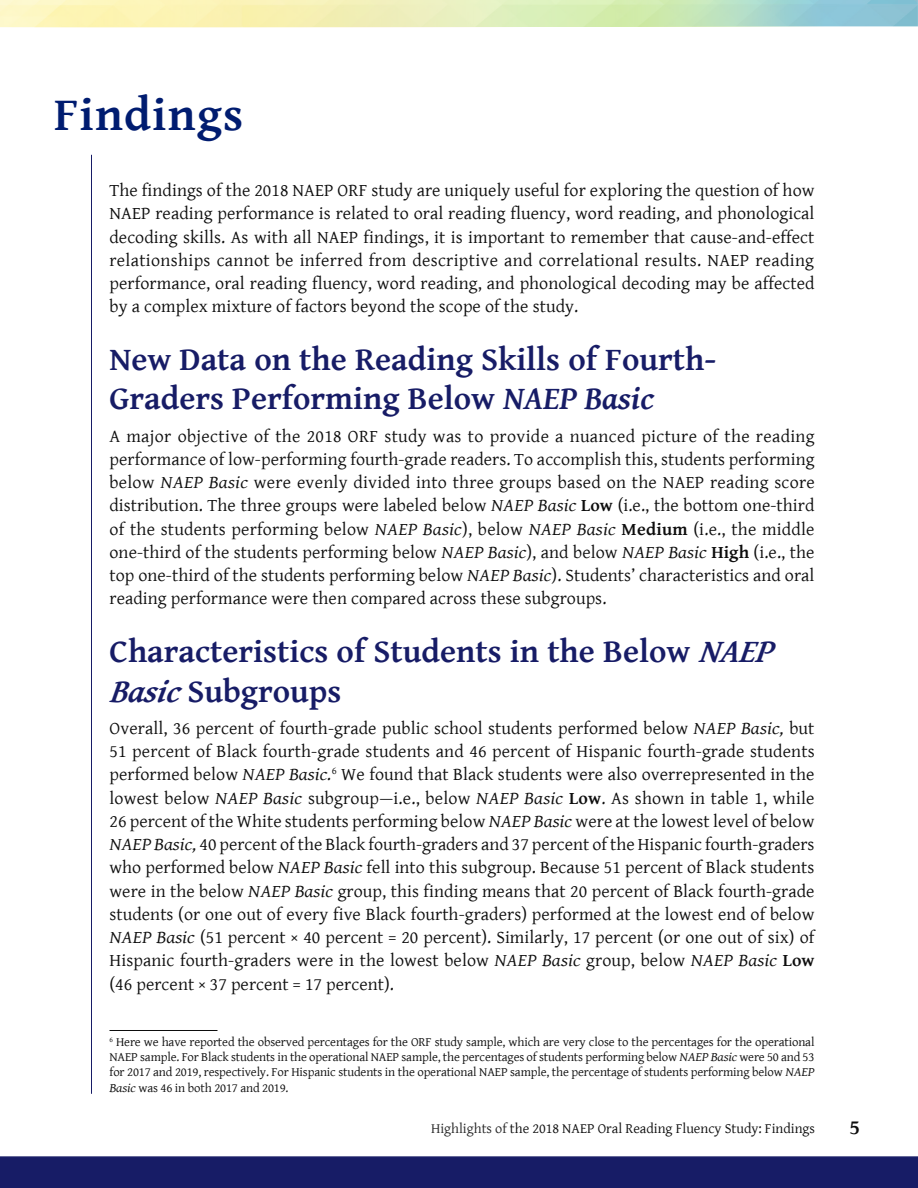
<style>
.page{position:relative;width:918px;height:1188px;background:#fff}
.page>*{position:absolute;margin:0;border:0;box-sizing:border-box;transform-origin:0 0}
.t1{font:700 48px "Gentium Basic";letter-spacing:.025em;color:#001c70}
.t2{font:700 33px/39.6px "Gentium Basic";color:#171c66}
.t3{font:700 21px "Gentium Basic";color:#0d0d0d}
.t4{font:18px/23.2px "Gentium Basic";letter-spacing:.005em;color:#0d0d0d;text-align:justify}
.t5{font:14.25px "Gentium Basic";color:#0d0d0d}
.t6{font:12.75px/15.3px "Gentium Basic";letter-spacing:-.01em;color:#0d0d0d;text-align:justify}
.t7{font:10.5px "Gentium Basic";color:#0d0d0d}
.s1{font-style:italic}
.s2{font-weight:700}
.s3{color:#262626}
</style>
<div class="page">
<div style="left:0;top:1156px;width:918px;height:32px;background:#171c66"></div>
<hr style="left:110px;top:1030px;width:108px;height:1px;background:#0d0d0d">
<hr style="left:91px;top:155px;width:1px;height:939px;background:#171c66">
<svg style="left:0;top:0;width:918px;height:28px;background:#dbe9bf"></svg>
<h2 class="t1" style="left:54px;top:78px;width:191px">Findings</h2>
<p class="t4" style="left:110px;top:178px;width:707px">The findings of the 2018 NAEP ORF study are uniquely useful for exploring the question of how NAEP reading performance is related to oral reading fluency, word reading, and phonological decoding skills. As with all NAEP findings, it is important to remember that cause-and-effect relationships cannot be inferred from descriptive and correlational results. NAEP reading performance, oral reading fluency, word reading, and phonological decoding may be affected by a complex mixture of factors beyond the scope of the study.</p>
<h3 class="t2" style="left:110px;top:338px;width:608px">New Data on the Reading Skills of Fourth-<br>Graders Performing Below <span class="s1">NAEP Basic</span></h3>
<p class="t4" style="left:109px;top:424px;width:707px">A major objective of the 2018 ORF study was to provide a nuanced picture of the reading performance of low-performing fourth-grade readers. To accomplish this, students performing below <span class="s1">NAEP Basic</span> were evenly divided into three groups based on the NAEP reading score distribution. The three groups were labeled below <span class="s1">NAEP Basic</span> <span class="s2">Low</span> (i.e., the bottom one-third of the students performing below <span class="s1">NAEP Basic</span>), below <span class="s1">NAEP Basic</span> <span class="s2">Medium</span> (i.e., the middle one-third of the students performing below <span class="s1">NAEP Basic</span>), and below <span class="s1">NAEP Basic</span> <span class="s2">High</span> (i.e., the top one-third of the students performing below <span class="s1">NAEP Basic</span>). Students’ characteristics and oral reading performance were then compared across these subgroups.</p>
<h3 class="t2" style="left:109px;top:630px;width:674px">Characteristics of Students in the Below <span class="s1">NAEP<br>Basic</span>Subgroups</h3>
<p class="t4" style="left:110px;top:716px;width:707px">Overall, 36 percent of fourth-grade public school students performed below <span class="s1">NAEP Basic,</span> but 51 percent of Black fourth-grade students and 46 percent of Hispanic fourth-grade students performed below <span class="s1">NAEP Basic.</span></p>
<p class="t4" style="left:109px;top:762px;width:707px;text-indent:232px">We found that Black students were also overrepresented in the lowest below <span class="s1">NAEP Basic</span> subgroup—i.e., below <span class="s1">NAEP Basic</span> <span class="s2">Low</span>. As shown in table 1, while 26 percent of the White students performing below <span class="s1">NAEP Basic</span> were at the lowest level of below <span class="s1">NAEP Basic,</span> 40 percent of the Black fourth-graders and 37 percent of the Hispanic fourth-graders who performed below <span class="s1">NAEP Basic</span> fell into this subgroup. Because 51 percent of Black students were in the below <span class="s1">NAEP Basic</span> group, this finding means that 20 percent of Black fourth-grade students (or one out of every five Black fourth-graders) performed at the lowest end of below <span class="s1">NAEP Basic</span> (51 percent × 40 percent = 20 percent). Similarly, 17 percent (or one out of six) of Hispanic fourth-graders were in the lowest below <span class="s1">NAEP Basic</span> group, below <span class="s1">NAEP Basic</span> <span class="s2">Low </span>(46 percent × 37 percent = 17 percent).</p>
<p class="t7" style="left:332px;top:763px;width:6px">6</p>
<p class="t6" style="left:109px;top:1034px;width:707px"><sup>6</sup> Here we have reported the observed percentages for the ORF study sample, which are very close to the percentages for the operational NAEP sample. For Black students in the operational NAEP sample, the percentages of students performing below <span class="s1">NAEP Basic</span> were 50 and 53 for 2017 and 2019, respectively. For Hispanic students in the operational NAEP sample, the percentage of students performing below <span class="s1">NAEP Basic</span> was 46 in both 2017 and 2019.</p>
<p class="t5" style="left:431px;top:1118px;width:385px"><span class="s3">Highlights of</span> the 2018 NAEP Oral Reading Fluency Study: Findings</p>
<p class="t3" style="left:849px;top:1112px;width:12px">5</p>
</div>
